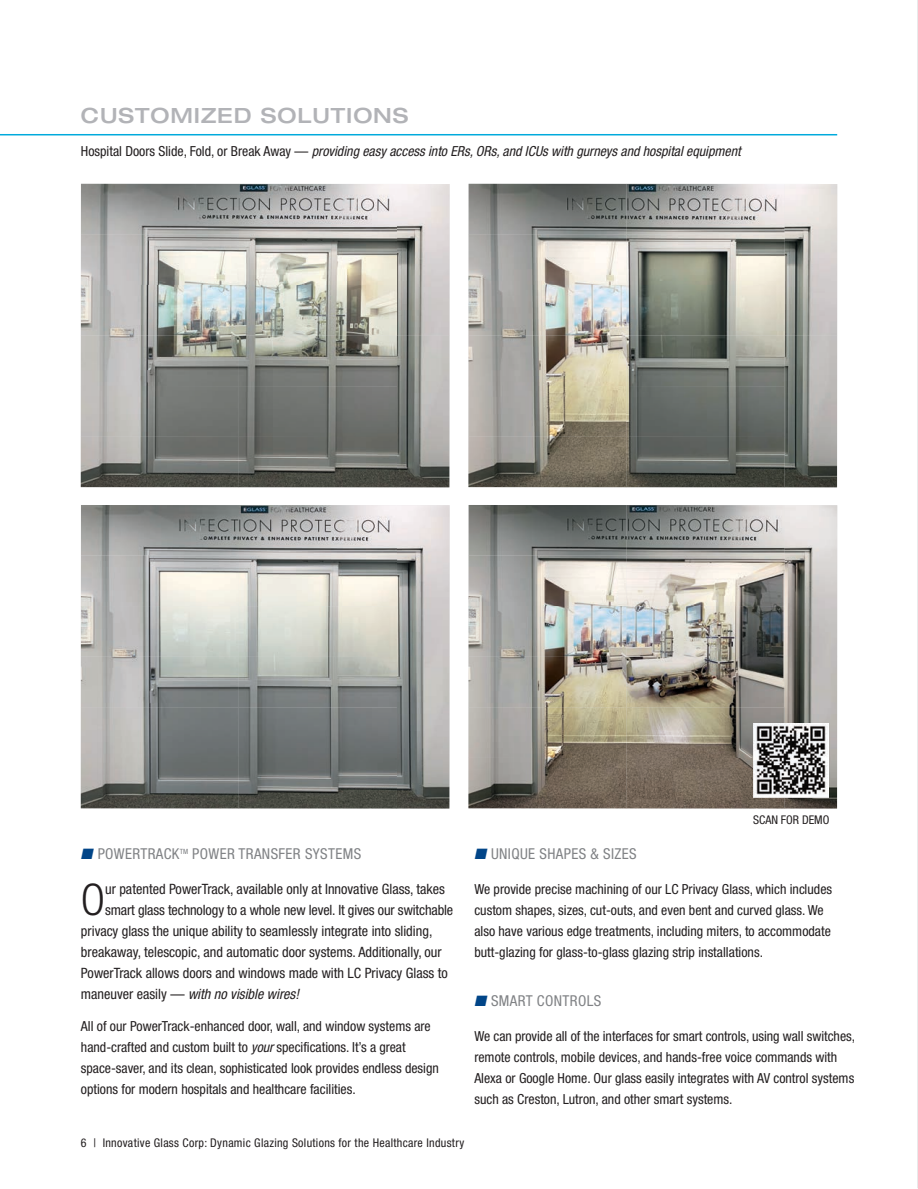
<style>
.page{position:relative;width:918px;height:1189px;background:#fff}
.page>*{position:absolute;margin:0;border:0;box-sizing:border-box;transform-origin:0 0}
.t1{font:300 condensed 43.65px "Helvetica Neue";color:#231f20}
.t2{font:500 expanded 21px "Helvetica Neue";letter-spacing:.045em;color:#b2b3b7}
.t3{font:condensed 15px "Helvetica Neue";letter-spacing:.025em;color:#808285}
.t4{font:condensed 14.25px "Helvetica Neue";color:#231f20}
.t5{font:italic condensed 14.25px "Helvetica Neue";color:#231f20}
.t6{font:condensed 13.8px/21px "Helvetica Neue";color:#231f20}
.t7{font:italic condensed 13.8px "Helvetica Neue";color:#231f20}
.t8{font:condensed 12px "Helvetica Neue";letter-spacing:.025em;color:#231f20}
.t9{font:condensed 12px "Helvetica Neue";color:#231f20}
.s1{font-style:normal}
.s2{color:#014588}
.s3{font-style:italic}
</style>
<div class="page">
<hr style="left:0;top:134px;width:837px;height:1px;background:#00aadc">
<hr style="left:917px;top:0;width:1px;height:1188px;background:#bcbdc0">
<img style="left:81px;top:184px;width:369px;height:303px">
<img style="left:468px;top:184px;width:370px;height:303px">
<img style="left:449px;top:505px;width:1px;height:152px">
<img style="left:81px;top:505px;width:368px;height:304px">
<img style="left:397px;top:657px;width:52px;height:151px">
<img style="left:468px;top:808px;width:53px;height:1px">
<img style="left:521px;top:808px;width:316px;height:1px">
<img style="left:468px;top:505px;width:369px;height:303px">
<img style="left:753px;top:723px;width:75px;height:75px">
<h2 class="t2" style="left:81px;top:103px;width:329px">CUSTOMIZED SOLUTIONS</h2>
<p class="t7" style="left:81px;top:143px;width:664px"><span class="s1">H o s p i t a l D o o r s S l i d e , F o l d , o r B r e a k A w a y —</span> providing easyaccessintoERs,ORs,and ICUswith gurneysand hospitalequipment</p>
<p class="t9" style="left:753px;top:813px;width:78px">SCAN FOR DEMO</p>
<p class="t3" style="left:81px;top:845px;width:282px"><span class="s2">■</span> POWERTRACK<sup>TM</sup> POWER TRANSFER SYSTEMS</p>
<h1 class="t1" style="left:81px;top:874px;width:26px">O</h1>
<p class="t4" style="left:105px;top:880px;width:341px">ur patented PowerTrack, available only at Innovative Glass, takes</p>
<p class="t4" style="left:105px;top:901px;width:349px">smart glass technology to a whole new level. It gives our switchable</p>
<p class="t4" style="left:81px;top:922px;width:353px">privacy glass the unique ability to seamlessly integrate into sliding,</p>
<p class="t4" style="left:81px;top:943px;width:362px">breakaway, telescopic, and automatic door systems. Additionally, our</p>
<p class="t4" style="left:81px;top:964px;width:368px">PowerTrack allows doors and windows made with LC Privacy Glass to</p>
<p class="t5" style="left:81px;top:985px;width:223px"><span class="s1">m a n e u v e r e a s i l y —</span> with novisiblewires!</p>
<p class="t6" style="left:81px;top:1015px;width:359px">All of our PowerTrack-enhanced door, wall, and window systems are hand-crafted and custom built to <span class="s3">your</span>specifications. It’s a great space-saver, and its clean, sophisticated look provides endless design options for modern hospitals and healthcare facilities.</p>
<p class="t3" style="left:474px;top:845px;width:164px"><span class="s2">■</span> UNIQUE SHAPES &amp; SIZES</p>
<p class="t6" style="left:474px;top:878px;width:359px">We provide precise machining of our LC Privacy Glass, which includes custom shapes, sizes, cut-outs, and even bent and curved glass. We also have various edge treatments, including miters, to accommodate butt-glazing for glass-to-glass glazing strip installations.</p>
<p class="t3" style="left:474px;top:992px;width:128px"><span class="s2">■</span> SMART CONTROLS</p>
<p class="t6" style="left:474px;top:1025px;width:382px">We can provide all of the interfaces for smart controls, using wall switches, remote controls, mobile devices, and hands-free voice commands with Alexa or Google Home. Our glass easily integrates with AV control systems such as Creston, Lutron, and other smart systems.</p>
<p class="t8" style="left:81px;top:1136px;width:385px">6 | Innovative Glass Corp: Dynamic Glazing Solutions for the Healthcare Industry</p>
</div>
